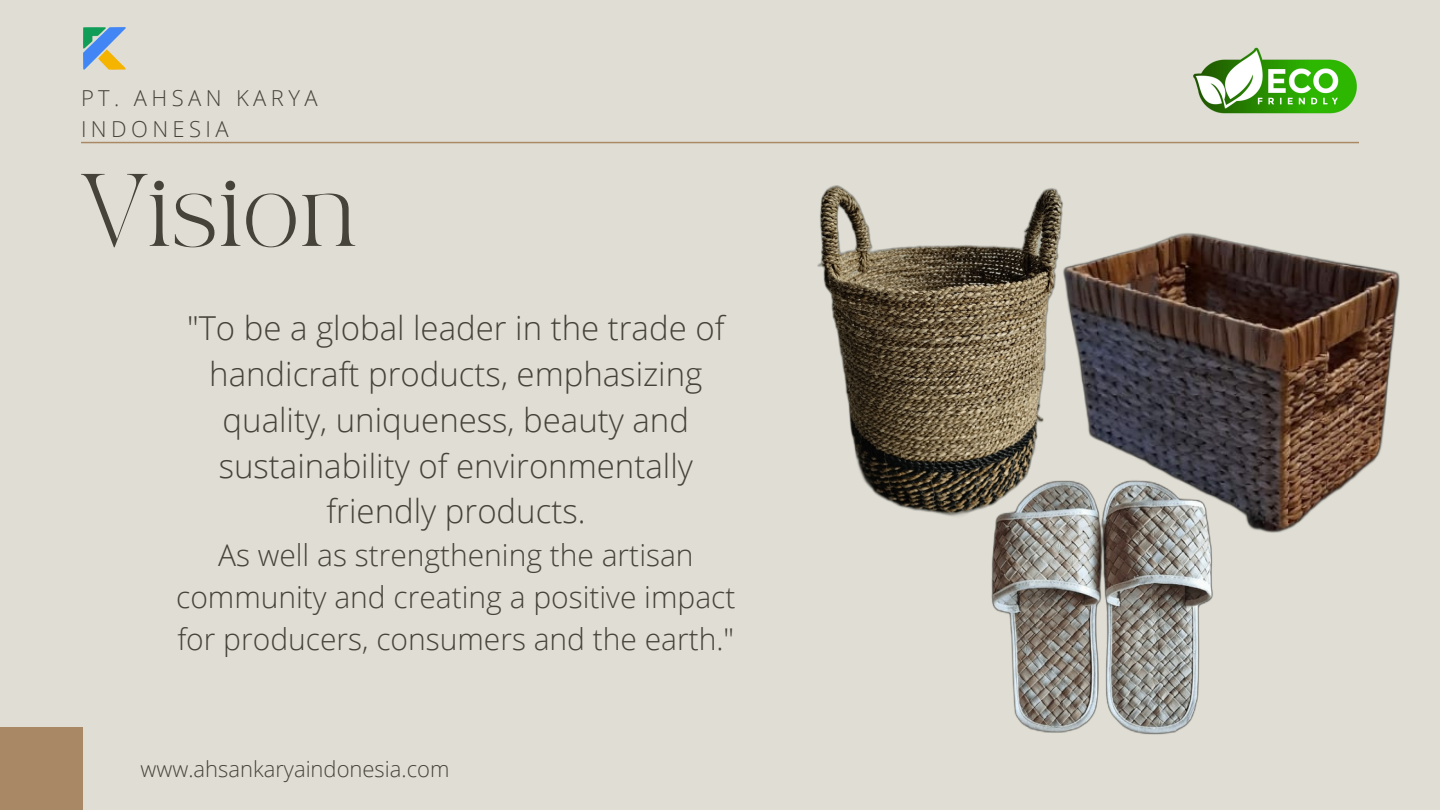
<style>
.page{position:relative;width:1440px;height:810px;background:#e0ded4}
.page>*{position:absolute;margin:0;border:0;box-sizing:border-box;transform-origin:0 0}
.t1{font:72px "TAN PEARL Regular";color:#46433b}
.t2{font:300 33px/45.8px "Open Sans";color:#46433b;text-align:center}
.t3{font:300 30px/42px "Open Sans";color:#46433b;text-align:center}
.t4{font:300 22px "Open Sans";color:#46433b}
.t5{font:300 22px/30.8px "Open Sans";letter-spacing:.2em;color:#46433b}
</style>
<div class="page">
<hr style="left:81px;top:142px;width:1278px;height:1px;background:#a98965">
<div style="left:0;top:728px;width:82px;height:82px;background:#a98965"></div>
<img style="left:83px;top:27px;width:43px;height:43px">
<img style="left:782px;top:141px;width:329px;height:373px">
<img style="left:937px;top:361px;width:276px;height:374px">
<img style="left:1045px;top:152px;width:355px;height:395px">
<img style="left:1193px;top:47px;width:164px;height:67px">
<p class="t5" style="left:81px;top:82px;width:238px">PT. AHSAN KARYA<br>INDONESIA</p>
<p class="t1" style="left:81px;top:172px;width:277px">Vision</p>
<p class="t2" style="left:187px;top:305px;width:539px">"To be a global leader in the trade of handicraft products, emphasizing quality, uniqueness, beauty and sustainability of environmentally friendly products.</p>
<p class="t3" style="left:176px;top:533px;width:561px">As well as strengthening the artisan community and creating a positive impact for producers, consumers and the earth."</p>
<p class="t4" style="left:141px;top:753px;width:310px">www.ahsankaryaindonesia.com</p>
</div>
